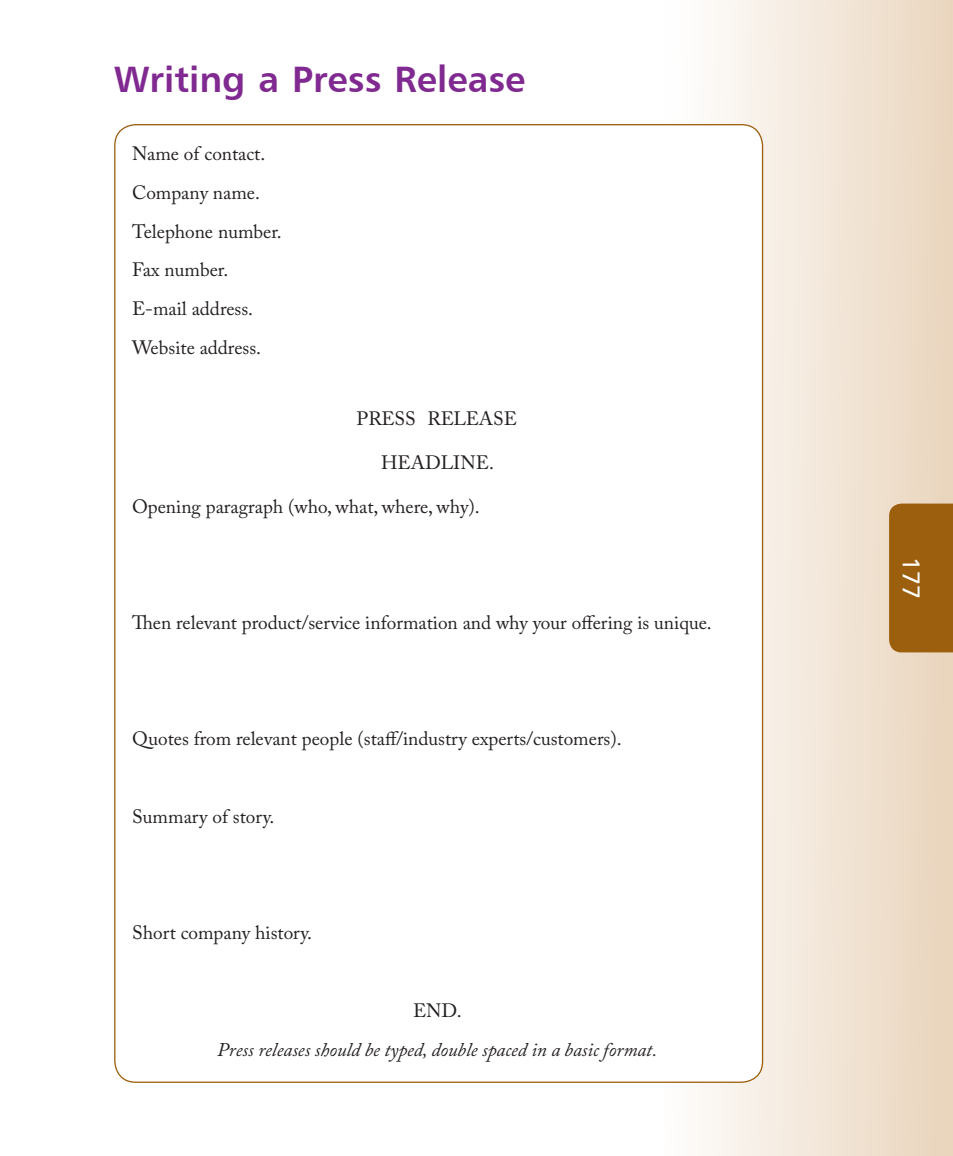
<style>
.page{position:relative;width:953px;height:1156px;background:#fff}
.page>*{position:absolute;margin:0;border:0;box-sizing:border-box;transform-origin:0 0}
.Heading{font:36.75px "Humanist 777 BT Bold B";color:#802990}
.t1{font:24.5px "Humanist 777 BT Roman B";color:#fff}
.new_bullet{font:19.25px "Adobe Caslon Pro";color:#231f20}
.new_bullet-2{font:italic 19.25px "Adobe Caslon Pro";color:#231f20}
.Body_text{font:19.25px "Adobe Caslon Pro";color:#231f20}
</style>
<div class="page">
<div style="left:664px;top:0;width:288px;height:1156px;background:linear-gradient(to right,#fcfaf8,#ead6be)"></div>
<div style="left:889px;top:504px;width:63px;height:148px;background:#9c5f0d"></div>
<div style="left:115px;top:125px;width:647px;height:957px;background:#fff;border-radius:21px"></div>
<p class="Heading" style="left:114px;top:56px;width:413px">Writing a Press Release</p>
<p class="new_bullet" style="left:132px;top:142px;width:135px">Name of contact.</p>
<p class="new_bullet" style="left:132px;top:181px;width:129px">Company name.</p>
<p class="new_bullet" style="left:132px;top:220px;width:151px">Telephone number.</p>
<p class="new_bullet" style="left:132px;top:258px;width:98px">Fax number.</p>
<p class="new_bullet" style="left:132px;top:297px;width:123px">E-mail address.</p>
<p class="new_bullet" style="left:132px;top:336px;width:131px">Website address.</p>
<p class="Body_text" style="left:356px;top:407px;width:162px">PRESS RELEASE</p>
<p class="Body_text" style="left:381px;top:451px;width:114px">HEADLINE.</p>
<p class="new_bullet" style="left:132px;top:495px;width:349px">Opening paragraph (who, what, where, why).</p>
<p class="new_bullet" style="left:132px;top:611px;width:581px">Then relevant product/service information and why your offering is unique.</p>
<p class="new_bullet" style="left:132px;top:727px;width:491px">Quotes from relevant people (staff/industry experts/customers).</p>
<p class="new_bullet" style="left:132px;top:805px;width:144px">Summary of story.</p>
<p class="new_bullet" style="left:132px;top:921px;width:182px">Short company history.</p>
<p class="new_bullet" style="left:413px;top:999px;width:50px">END.</p>
<p class="new_bullet-2" style="left:217px;top:1038px;width:441px">Press releases should be typed, double spaced in a basic format.</p>
<p class="t1" style="left:926px;top:557px;width:44px;rotate:90deg">177</p>
</div>
